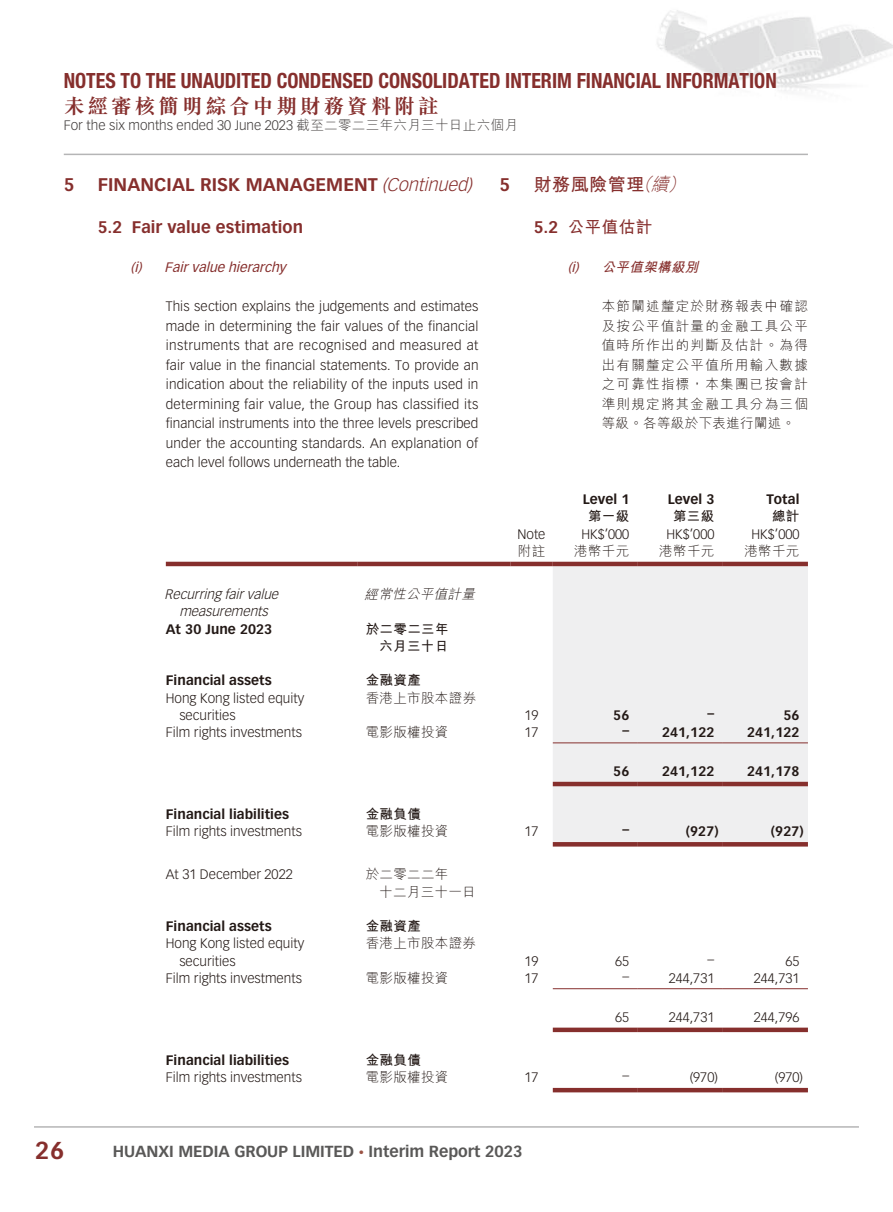
<style>
.page{position:relative;width:893px;height:1212px;background:#fff}
.page>*{position:absolute;margin:0;border:0;box-sizing:border-box;transform-origin:0 0}
.t1{font:700 24px "Vectora LT Std";color:#862f2d}
.t2{font:700 condensed 21px "Helvetica Neue LT Std";color:#862f2d;scale:.95 1}
.t3{font:700 21px "M Sung HK";letter-spacing:.125em;color:#862f2d}
.t4{font:700 18px "Vectora LT Std";letter-spacing:.005em;color:#862f2d}
.t5{font:700 18px "M Hei HK";letter-spacing:.03em;color:#862f2d}
.t6{font:700 16.5px "Vectora LT Std";letter-spacing:.005em;color:#862f2d}
.t7{font:700 16.5px "M Hei HK";letter-spacing:.03em;color:#862f2d}
.t8{font:700 15.75px "Vectora LT Std";color:#595857}
.t9{font:300 13.5px/19.5px "Vectora LT Std";color:#231916}
.t10{font:300 13.5px/19.5px "M Hei HK";letter-spacing:.025em;color:#231916;text-align:justify}
.t11{font:700 13.5px "Vectora LT Std";letter-spacing:.005em;color:#231916}
.t12{font:300 13.5px "Vectora LT Std";color:#3f3b3a}
.t13{font:700 13.5px/17.2px "M Hei HK";letter-spacing:.03em;color:#231916;text-align:right}
.t14{font:italic 300 13.5px/17.2px "Vectora LT Std";color:#231916;text-align:center}
.t15{font:italic 13.5px "Vectora LT Std";color:#862f2d}
.t16{font:italic 700 13.5px "M Hei HK";color:#862f2d}
.t17{font:italic 300 13.5px "M Hei HK";color:#231916}
.s1{font-family:"M Hei HK"}
.s2{font-weight:300;font-style:italic}
.s3{font-family:"Vectora LT Std"}
.s4{font-family:"Vectora LT Std";font-weight:400}
.s5{font-size:10.5px;color:#9b5345}
</style>
<div class="page">
<img style="left:63px;top:10px;width:830px;height:1083px">
<hr style="left:34px;top:1126px;width:825px;height:2px;background:#b5b5b6">
<hr style="left:64px;top:154px;width:744px;height:1px;background:#b5b5b6">
<div style="left:553px;top:566px;width:255px;height:276px;background:#efeff0"></div>
<hr style="left:166px;top:562px;width:191px;height:4px;background:#862f2d">
<hr style="left:357px;top:562px;width:153px;height:4px;background:#862f2d">
<hr style="left:510px;top:562px;width:43px;height:4px;background:#862f2d">
<hr style="left:553px;top:562px;width:85px;height:4px;background:#862f2d">
<hr style="left:638px;top:562px;width:85px;height:4px;background:#862f2d">
<hr style="left:723px;top:562px;width:85px;height:4px;background:#862f2d">
<hr style="left:553px;top:742px;width:85px;height:1px;background:#862f2d">
<hr style="left:638px;top:742px;width:85px;height:1px;background:#862f2d">
<hr style="left:723px;top:742px;width:85px;height:1px;background:#862f2d">
<hr style="left:553px;top:782px;width:85px;height:4px;background:#862f2d">
<hr style="left:638px;top:782px;width:85px;height:4px;background:#862f2d">
<hr style="left:723px;top:782px;width:85px;height:4px;background:#862f2d">
<hr style="left:553px;top:842px;width:85px;height:4px;background:#862f2d">
<hr style="left:638px;top:842px;width:85px;height:4px;background:#862f2d">
<hr style="left:723px;top:842px;width:85px;height:4px;background:#862f2d">
<hr style="left:553px;top:988px;width:85px;height:1px;background:#862f2d">
<hr style="left:638px;top:988px;width:85px;height:1px;background:#862f2d">
<hr style="left:723px;top:988px;width:85px;height:1px;background:#862f2d">
<div style="left:553px;top:1027px;width:85px;height:5px;background:#862f2d"></div>
<div style="left:638px;top:1027px;width:85px;height:5px;background:#862f2d"></div>
<div style="left:723px;top:1027px;width:85px;height:5px;background:#862f2d"></div>
<hr style="left:553px;top:1088px;width:85px;height:4px;background:#862f2d">
<hr style="left:638px;top:1088px;width:85px;height:4px;background:#862f2d">
<hr style="left:723px;top:1088px;width:85px;height:4px;background:#862f2d">
<h2 class="t2" style="left:64px;top:68px;width:752px">NOTES TO THE UNAUDITED CONDENSED CONSOLIDATED INTERIM FINANCIAL INFORMATION</h2>
<h2 class="t3" style="left:64px;top:96px;width:377px">未經審核簡明綜合中期財務資料附註</h2>
<p class="t12" style="left:64px;top:118px;width:456px">For the six months ended 30 June 2023 <span class="s1">截至二零二三年六月三十日止六個月</span></p>
<h3 class="t4" style="left:64px;top:174px;width:12px">5</h3>
<h3 class="t4" style="left:98px;top:174px;width:381px">FINANCIAL RISK MANAGEMENT <span class="s2">(Continued)</span></h3>
<p class="t6" style="left:98px;top:218px;width:207px">5.2 Fair value estimation</p>
<p class="t15" style="left:131px;top:260px;width:157px">(i) Fairvalue hierarchy</p>
<p class="t9" style="left:166px;top:297px;width:314px;text-align:justify">This section explains the judgements and estimates made in determining the fair values of the financial instruments that are recognised and measured at fair value in the financial statements. To provide an indication about the reliability of the inputs used in determining fair value, the Group has classified its financial instruments into the three levels prescribed under the accounting standards. An explanation of each level follows underneath the table.</p>
<p class="t14" style="left:165px;top:586px;width:119px">Recurring fairvalue measurements</p>
<p class="t17" style="left:364px;top:587px;width:115px">經常性公平值計量</p>
<p class="t11" style="left:166px;top:620px;width:108px">At 30 June 2023</p>
<p class="t13" style="left:366px;top:619px;width:85px">於二零二三年六月三十日</p>
<p class="t11" style="left:166px;top:672px;width:108px">Financial assets</p>
<p class="t13" style="left:366px;top:670px;width:57px">金融資產</p>
<p class="t9" style="left:179px;top:689px;width:126px;line-height:17.2px;text-indent:-14px">Hong Kong listed equity securities</p>
<p class="t10" style="left:366px;top:688px;width:112px">香港上市股本證券</p>
<h3 class="t4" style="left:500px;top:174px;width:12px">5</h3>
<h3 class="t5" style="left:534px;top:172px;width:157px">財務風險管理<span class="s2">（續）</span></h3>
<p class="t7" style="left:534px;top:215px;width:120px"><span class="s3">5.2</span> 公平值估計</p>
<p class="t16" style="left:568px;top:258px;width:136px"><span class="s4">(i)</span> 公平值架構級別</p>
<p class="t10" style="left:602px;top:296px;width:208px">本節闡述釐定於財務報表中確認及按公平值計量的金融工具公平值時所作出的判斷及估計。為得出有關釐定公平值所用輸入數據之可靠性指標，本集團已按會計準則規定將其金融工具分為三個等級。各等級於下表進行闡述。</p>
<p class="t11" style="left:583px;top:491px;width:48px">Level 1</p>
<p class="t11" style="left:668px;top:491px;width:48px">Level 3</p>
<p class="t11" style="left:766px;top:491px;width:35px">Total</p>
<p class="t13" style="left:588px;top:507px;width:43px">第一級</p>
<p class="t13" style="left:673px;top:507px;width:43px">第三級</p>
<p class="t13" style="left:772px;top:507px;width:29px">總計</p>
<p class="t9" style="left:517px;top:524px;width:30px">Note</p>
<p class="t9" style="left:581px;top:524px;width:49px">HK$’000</p>
<p class="t9" style="left:666px;top:524px;width:49px">HK$’000</p>
<p class="t9" style="left:751px;top:524px;width:49px">HK$’000</p>
<p class="t10" style="left:518px;top:541px;width:29px">附註</p>
<p class="t10" style="left:574px;top:541px;width:57px">港幣千元</p>
<p class="t10" style="left:659px;top:541px;width:57px">港幣千元</p>
<p class="t10" style="left:744px;top:541px;width:57px">港幣千元</p>
<p class="t9" style="left:524px;top:705px;width:16px">19</p>
<p class="t11" style="left:613px;top:707px;width:18px">56</p>
<p class="t11" style="left:708px;top:705px;width:8px">–</p>
<p class="t11" style="left:783px;top:707px;width:18px">56</p>
<p class="t9" style="left:166px;top:723px;width:138px">Film rights investments</p>
<p class="t10" style="left:366px;top:722px;width:84px">電影版權投資</p>
<p class="t9" style="left:524px;top:723px;width:16px">17</p>
<p class="t11" style="left:623px;top:722px;width:8px">–</p>
<p class="t11" style="left:662px;top:724px;width:54px">241,122</p>
<p class="t11" style="left:747px;top:724px;width:54px">241,122</p>
<p class="t11" style="left:613px;top:763px;width:18px">56</p>
<p class="t11" style="left:662px;top:763px;width:54px">241,122</p>
<p class="t11" style="left:747px;top:763px;width:54px">241,178</p>
<p class="t11" style="left:166px;top:806px;width:125px">Financial liabilities</p>
<p class="t13" style="left:366px;top:804px;width:57px">金融負債</p>
<p class="t9" style="left:166px;top:822px;width:138px">Film rights investments</p>
<p class="t10" style="left:366px;top:821px;width:84px">電影版權投資</p>
<p class="t9" style="left:524px;top:822px;width:16px">17</p>
<p class="t11" style="left:623px;top:821px;width:8px">–</p>
<p class="t11" style="left:686px;top:823px;width:34px">(927)</p>
<p class="t11" style="left:771px;top:823px;width:34px">(927)</p>
<p class="t9" style="left:166px;top:865px;width:128px">At 31 December 2022</p>
<p class="t10" style="left:379px;top:865px;width:98px;line-height:17.2px;text-indent:-14px">於二零二二年<br>十二月三十一日</p>
<p class="t11" style="left:166px;top:918px;width:108px">Financial assets</p>
<p class="t13" style="left:366px;top:916px;width:57px">金融資產</p>
<p class="t9" style="left:179px;top:935px;width:126px;line-height:17.2px;text-indent:-14px">Hong Kong listed equity securities</p>
<p class="t10" style="left:366px;top:933px;width:112px">香港上市股本證券</p>
<p class="t9" style="left:524px;top:951px;width:16px">19</p>
<p class="t9" style="left:615px;top:951px;width:16px">65</p>
<p class="t9" style="left:708px;top:949px;width:8px">–</p>
<p class="t9" style="left:785px;top:951px;width:16px">65</p>
<p class="t9" style="left:166px;top:968px;width:138px">Film rights investments</p>
<p class="t10" style="left:366px;top:968px;width:84px">電影版權投資</p>
<p class="t9" style="left:524px;top:968px;width:16px">17</p>
<p class="t9" style="left:623px;top:966px;width:8px">–</p>
<p class="t9" style="left:669px;top:968px;width:47px">244,731</p>
<p class="t9" style="left:754px;top:968px;width:47px">244,731</p>
<p class="t9" style="left:615px;top:1007px;width:16px">65</p>
<p class="t9" style="left:669px;top:1007px;width:47px">244,731</p>
<p class="t9" style="left:754px;top:1007px;width:47px">244,796</p>
<p class="t11" style="left:166px;top:1052px;width:125px">Financial liabilities</p>
<p class="t13" style="left:366px;top:1050px;width:57px">金融負債</p>
<p class="t9" style="left:166px;top:1068px;width:138px">Film rights investments</p>
<p class="t10" style="left:366px;top:1067px;width:84px">電影版權投資</p>
<p class="t9" style="left:524px;top:1068px;width:16px">17</p>
<p class="t9" style="left:623px;top:1066px;width:8px">–</p>
<p class="t9" style="left:690px;top:1068px;width:30px">(970)</p>
<p class="t9" style="left:775px;top:1068px;width:30px">(970)</p>
<h1 class="t1" style="left:35px;top:1136px;width:31px">26</h1>
<p class="t8" style="left:113px;top:1142px;width:411px">HUANXI MEDIA GROUP LIMITED <span class="s5">•</span> Interim Report 2023</p>
</div>
